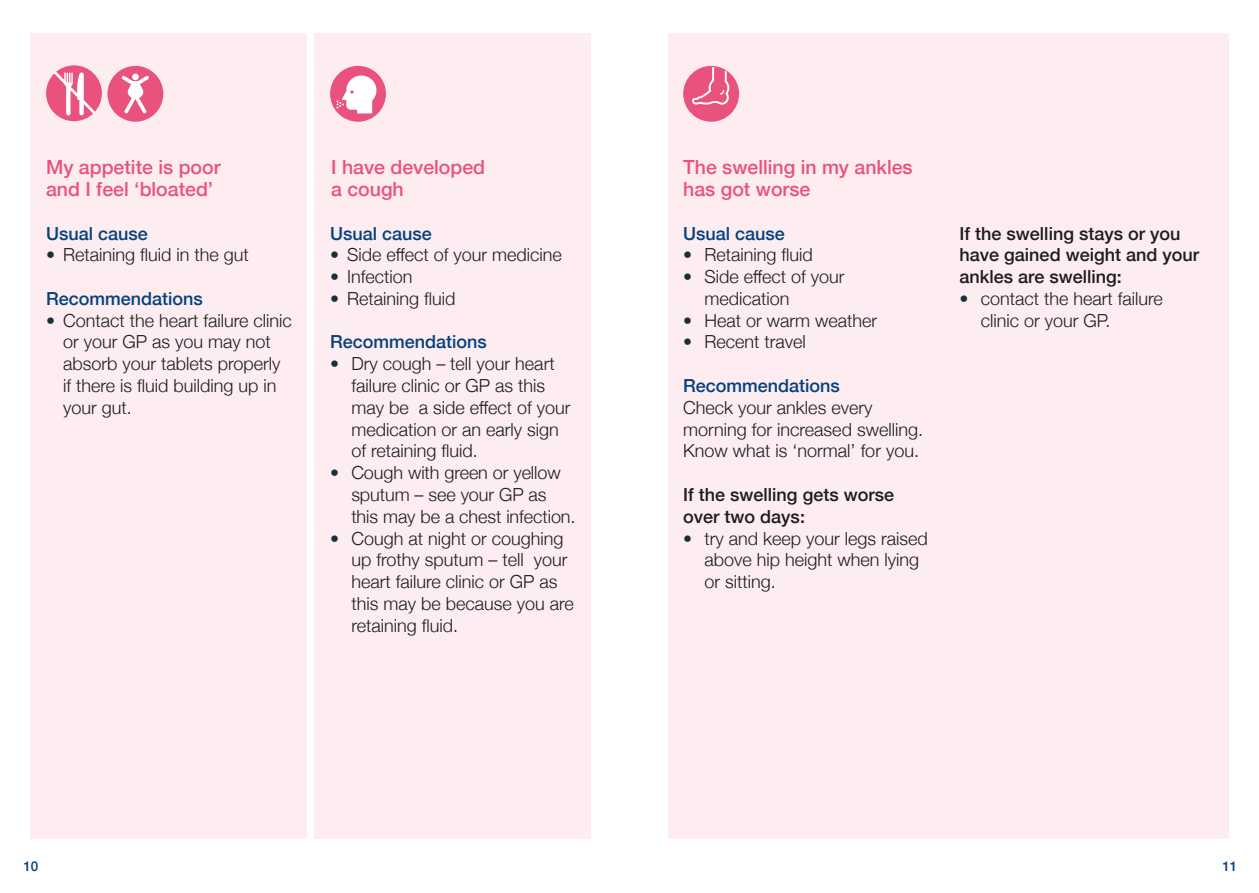
<style>
.page{position:relative;width:1259px;height:893px;background:#fff}
.page>*{position:absolute;margin:0;border:0;box-sizing:border-box;transform-origin:0 0}
.t1{font:500 19.5px/21.8px "Helvetica Neue";color:#ea527e}
.t2{font:300 18px/21.8px "Helvetica Neue";color:#1d1d1b}
.t3{font:500 18px/21.8px "Helvetica Neue";color:#1d1d1b}
.t4{font:500 18px "Helvetica Neue";color:#06417d}
.t5{font:500 13.5px "Helvetica Neue";color:#06417d}
.s1{color:#17313a}
</style>
<div class="page">
<div style="left:31px;top:33px;width:276px;height:805px;background:#fdedf1"></div>
<div style="left:315px;top:33px;width:276px;height:805px;background:#fdedf1"></div>
<div style="left:668px;top:33px;width:276px;height:805px;background:#fdedf1"></div>
<div style="left:944px;top:33px;width:284px;height:805px;background:#fdedf1"></div>
<div style="left:107px;top:66px;width:56px;height:56px;background:#ea527e;border-radius:50%"></div>
<div style="left:132px;top:74px;width:7px;height:6px;background:#fff;border-radius:50%"></div>
<svg style="left:122px;top:76px;width:27px;height:37px"></svg>
<div style="left:330px;top:66px;width:56px;height:56px;background:#ea527e;border-radius:50%"></div>
<svg style="left:336px;top:76px;width:40px;height:37px"></svg>
<div style="left:683px;top:66px;width:56px;height:56px;background:#ea527e;border-radius:50%"></div>
<svg style="left:692px;top:67px;width:37px;height:38px"></svg>
<div style="left:46px;top:65px;width:56px;height:56px;background:#ea527e;border-radius:50%"></div>
<svg style="left:51px;top:68px;width:47px;height:49px"></svg>
<p class="t1" style="left:46px;top:155px;width:176px">My appetite is poor and I feel ‘bloated’</p>
<p class="t4" style="left:46px;top:219px;width:103px">Usual cause</p>
<p class="t2" style="left:46px;top:243px;width:204px"><span class="s1">•</span> Retaining fluid in the gut</p>
<p class="t4" style="left:46px;top:284px;width:158px">Recommendations</p>
<p class="t2" style="left:63px;top:308px;width:230px;text-indent:-17px"><span class="s1">•</span> Contact the heart failure clinic or your GP as you may not absorb your tablets properly if there is fluid building up in your gut.</p>
<p class="t1" style="left:331px;top:155px;width:155px">I have developed a cough</p>
<p class="t4" style="left:330px;top:219px;width:103px">Usual cause</p>
<p class="t2" style="left:330px;top:243px;width:233px"><span class="s1">•</span> Side effect of your medicine</p>
<p class="t2" style="left:330px;top:265px;width:84px"><span class="s1">•</span> Infection</p>
<p class="t2" style="left:330px;top:286px;width:127px"><span class="s1">•</span> Retaining fluid</p>
<p class="t4" style="left:330px;top:328px;width:158px">Recommendations</p>
<p class="t2" style="left:351px;top:352px;width:221px;text-indent:-21px"><span class="s1">•</span> Dry cough – tell your heart failure clinic or GP as this may be a side effect of your medication or an early sign of retaining fluid.</p>
<p class="t2" style="left:351px;top:461px;width:226px;text-indent:-21px"><span class="s1">•</span> Cough with green or yellow sputum – see your GP as this may be a chest infection.</p>
<p class="t2" style="left:351px;top:526px;width:224px;text-indent:-21px"><span class="s1">•</span> Cough at night or coughing up frothy sputum – tell your heart failure clinic or GP as this may be because you are retaining fluid.</p>
<p class="t1" style="left:683px;top:155px;width:231px">The swelling in my ankles has got worse</p>
<p class="t4" style="left:683px;top:219px;width:103px">Usual cause</p>
<p class="t2" style="left:683px;top:243px;width:131px"><span class="s1">•</span> Retaining fluid</p>
<p class="t2" style="left:704px;top:265px;width:142px;text-indent:-21px"><span class="s1">•</span> Side effect of your medication</p>
<p class="t2" style="left:683px;top:308px;width:196px"><span class="s1">•</span> Heat or warm weather</p>
<p class="t2" style="left:683px;top:330px;width:124px"><span class="s1">•</span> Recent travel</p>
<p class="t4" style="left:683px;top:371px;width:158px">Recommendations</p>
<p class="t2" style="left:683px;top:395px;width:241px">Check your ankles every morning for increased swelling.<br>Know what is ‘normal’ for you.</p>
<p class="t3" style="left:683px;top:482px;width:212px">If the swelling gets worse over two days:</p>
<p class="t2" style="left:704px;top:526px;width:225px;text-indent:-21px"><span class="s1">•</span> try and keep your legs raised above hip height when lying or sitting.</p>
<p class="t3" style="left:959px;top:221px;width:241px">If the swelling stays or you have gained weight and your ankles are swelling:</p>
<p class="t2" style="left:981px;top:286px;width:184px;text-indent:-21px"><span class="s1">•</span> contact the heart failure clinic or your GP.</p>
<p class="t5" style="left:23px;top:855px;width:17px">10</p>
<p class="t5" style="left:1222px;top:855px;width:17px">11</p>
</div>
